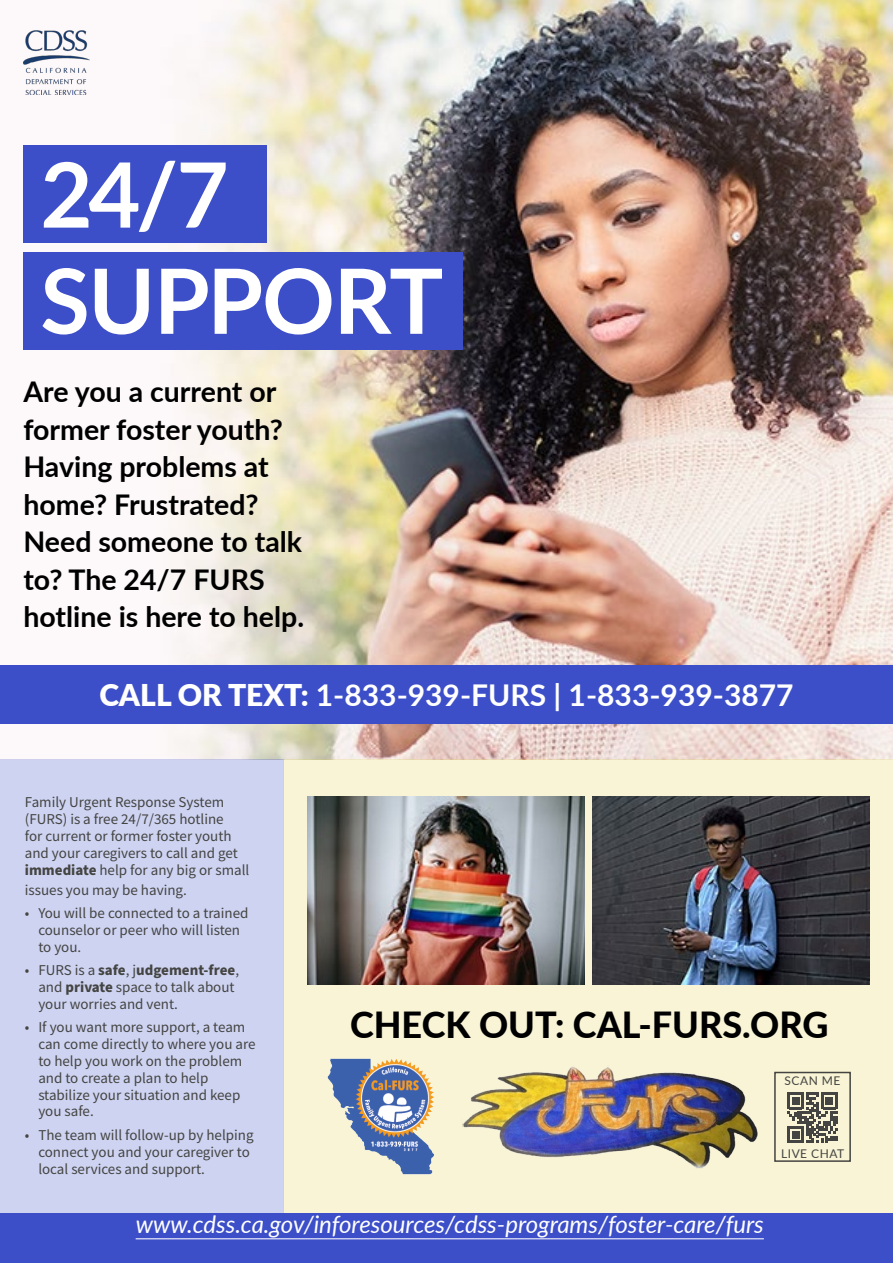
<style>
.page{position:relative;width:893px;height:1263px;background:#fff}
.page>*{position:absolute;margin:0;border:0;box-sizing:border-box;transform-origin:0 0}
.t1{font:700 90px/106.2px "Lato";letter-spacing:-.015em;color:#fff}
.t2{font:800 36px "Lato";color:#000}
.t3{font:700 30px "Lato";color:#fff}
.t4{font:700 28.5px/37.5px "Lato";color:#000}
.t5{font:italic 24px "Lato";color:#fff}
.box_text{font:15px/16.8px "Source Sans Pro";color:#444442}
.t6{font:12px "Lato";letter-spacing:.04em;color:#444442}
.s1{font-weight:900}
.s2{font-weight:700}
</style>
<div class="page">
<img style="left:23px;top:0;width:870px;height:759px">
<div style="left:0;top:759px;width:283px;height:504px;background:#ced3f1"></div>
<div style="left:283px;top:759px;width:610px;height:504px;background:#f8f4d5"></div>
<div style="left:0;top:665px;width:893px;height:59px;background:#3c4fc9"></div>
<div style="left:23px;top:146px;width:244px;height:97px;background:#3c4fc9"></div>
<div style="left:23px;top:252px;width:440px;height:98px;background:#3c4fc9"></div>
<div style="left:0;top:1214px;width:893px;height:49px;background:#3c4fc9"></div>
<hr style="left:136px;top:1238px;width:628px;height:1px;background:#fff">
<img style="left:327px;top:1058px;width:107px;height:117px">
<img style="left:462px;top:1066px;width:296px;height:102px">
<img style="left:593px;top:796px;width:277px;height:188px">
<img style="left:308px;top:797px;width:277px;height:188px">
<img style="left:23px;top:30px;width:67px;height:65px">
<div style="left:774px;top:1072px;width:77px;height:90px;border:2px solid #444442"></div>
<svg style="left:787px;top:1092px;width:51px;height:51px"></svg>
<h1 class="t1" style="left:40px;top:138px;width:404px">24/7<br>SUPPORT</h1>
<h2 class="t4" style="left:23px;top:372px;width:282px">Are you a current or former foster youth?<br>Having problems at home? Frustrated?<br>Need someone to talk to? The 24/7 FURS hotline is here to help.</h2>
<p class="t3" style="left:99px;top:673px;width:696px"><span class="s1">CALL OR TEXT:</span> 1-833-939-FURS | 1-833-939-3877</p>
<p class="box_text" style="left:25px;top:794px;width:226px">Family Urgent Response System (FURS) is a free 24/7/365 hotline<br>for current or former foster youth and your caregivers to call and get <span class="s2">immediate</span> help for any big or small</p>
<p class="box_text" style="left:25px;top:881px;width:164px">issues you may be having.</p>
<p class="box_text" style="left:38px;top:904px;width:212px;text-indent:-14px">• You will be connected to a trained counselor or peer who will listen to you.</p>
<p class="box_text" style="left:38px;top:962px;width:202px;text-indent:-14px">• FURS is a <span class="s2">safe</span>, j<span class="s2">udgement-free</span>, and <span class="s2">private</span> space to talk about your worries and vent.</p>
<p class="box_text" style="left:38px;top:1019px;width:219px;text-indent:-14px">• If you want more support, a team can come directly to where you are to help you work on the problem and to create a plan to help stabilize your situation and keep you safe.</p>
<p class="box_text" style="left:38px;top:1126px;width:217px;text-indent:-14px">• The team will follow-up by helping connect you and your caregiver to local services and support.</p>
<p class="t2" style="left:350px;top:998px;width:480px">CHECK OUT: CAL-FURS.ORG</p>
<p class="t6" style="left:785px;top:1072px;width:57px">SCAN ME</p>
<p class="t6" style="left:781px;top:1145px;width:65px">LIVE CHAT</p>
<p class="t5" style="left:136px;top:1207px;width:630px">www.cdss.ca.gov/inforesources/cdss-programs/foster-care/furs</p>
</div>
